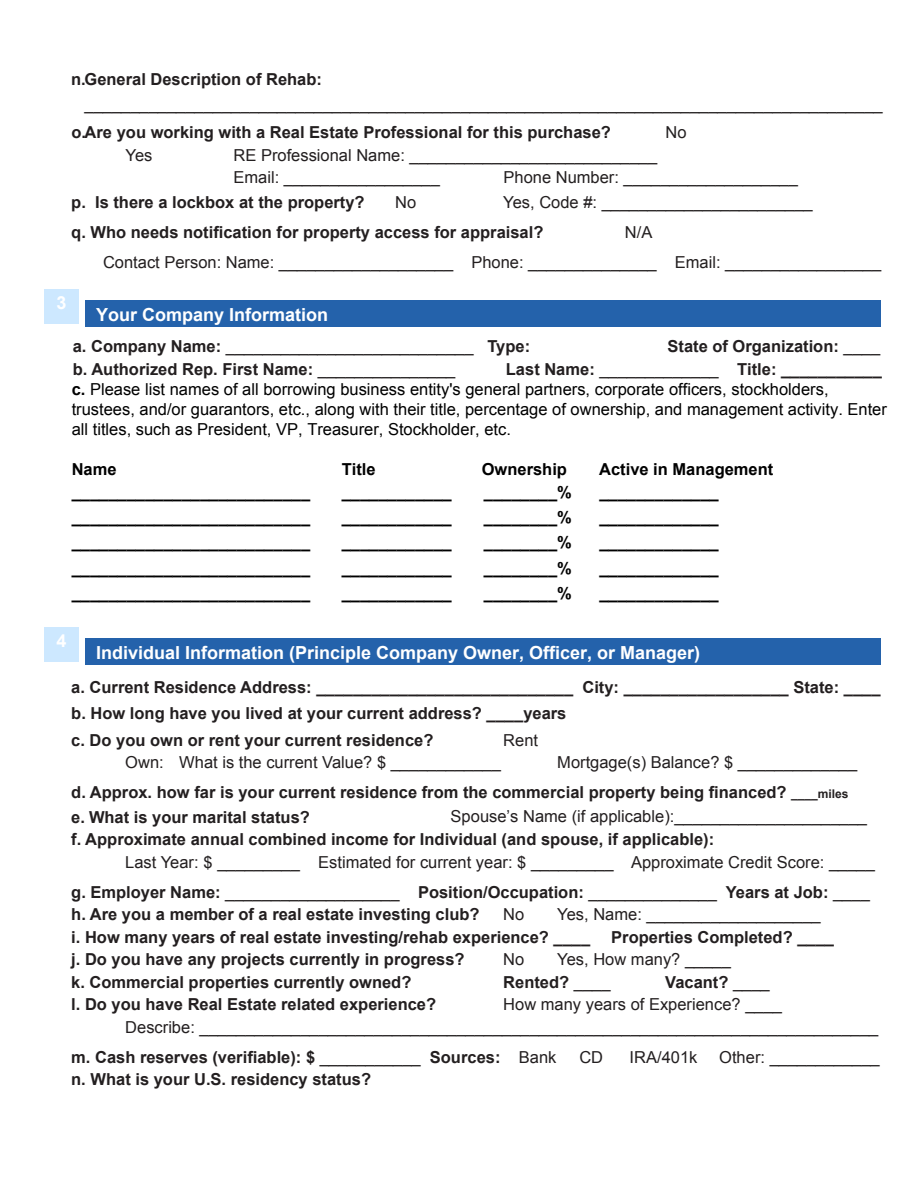
<style>
.page{position:relative;width:918px;height:1188px;background:#fff}
.page>*{position:absolute;margin:0;border:0;box-sizing:border-box;transform-origin:0 0}
.t1{font:700 18px "Arial";color:#fff}
.t2{font:700 18px "Arial";color:#fff}
.t3{font:700 16.5px/30px "Arial";color:#231f20}
.t4{font:16.5px/30px "Arial";color:#231f20}
.t5{font:700 16.5px "Arial";color:#000}
.t6{font:16.5px/19.8px "Arial";color:#000}
.t7{font:16.5px/25.2px "Arial";color:#231f20}
.s1{font-weight:700}
.s2{font-style:inherit}
.s3{font-weight:400}
.s4{font-size:12px}
</style>
<div class="page">
<div style="left:86px;top:300px;width:795px;height:26px;background:#2462ab"></div>
<div style="left:44px;top:289px;width:35px;height:35px;background:#cde8ff"></div>
<div style="left:86px;top:638px;width:795px;height:27px;background:#2462ab"></div>
<div style="left:44px;top:628px;width:35px;height:34px;background:#cde8ff"></div>
<p class="t7" style="left:85px;top:67px;width:800px;text-indent:-13px"><span class="s1">n</span><span class="s1">.</span><span class="s1">General Description of Rehab: </span>_______________________________________________________________________________________</p>
<p class="t3" style="left:72px;top:118px;width:541px"><span class="s2">o</span>.Are you working with a Real Estate Professional for this purchase?</p>
<p class="t4" style="left:666px;top:118px;width:23px">No</p>
<p class="t4" style="left:126px;top:140px;width:28px">Yes</p>
<p class="t4" style="left:234px;top:144px;width:425px;line-height:22.5px">RE Professional Name: ___________________________<br>Email: _________________</p>
<p class="t4" style="left:504px;top:163px;width:296px">Phone Number: ___________________</p>
<p class="t3" style="left:71px;top:188px;width:295px"><span class="s2">p</span>. Is there a lockbox at the property?</p>
<p class="t4" style="left:395px;top:187px;width:23px">No</p>
<p class="t3" style="left:71px;top:188px;width:743px;text-indent:432px"><span class="s3">Yes, Code #: _______________________ </span><span class="s2">q</span>. Who needs notification for property access <span class="s2">for appraisal</span>?</p>
<p class="t4" style="left:103px;top:217px;width:780px;text-indent:522px">N/A<br>Contact Person: Name: ___________________ Phone: ______________ Email: _________________</p>
<p class="t2" style="left:57px;top:291px;width:12px">3</p>
<p class="t1" style="left:96px;top:303px;width:234px">Your Company <span class="s2">Information</span></p>
<p class="t4" style="left:73px;top:332px;width:459px"><span class="s1">a. Company Name:</span> ___________________________ <span class="s1">Type:</span></p>
<p class="t3" style="left:668px;top:332px;width:214px">State of Organization: <span class="s3">____</span></p>
<p class="t3" style="left:73px;top:355px;width:384px">b. Authorized Rep. First Name: <span class="s3">_______________</span></p>
<p class="t3" style="left:506px;top:355px;width:378px">Last Name: <span class="s3">_____________</span> Title: <span class="s2">___________</span></p>
<p class="t6" style="left:72px;top:380px;width:817px"><span class="s1">c.</span> Please list names of all borrowing business entity's general partners, corporate officers, stockholders, trustees, and/or guarantors, etc., along with their title, percentage of ownership, and management activity. Enter all titles, such as President, VP, Treasurer, Stockholder, etc.</p>
<p class="t5" style="left:72px;top:458px;width:46px">Name</p>
<p class="t5" style="left:342px;top:458px;width:35px">Title</p>
<p class="t5" style="left:482px;top:458px;width:87px">Ownership</p>
<p class="t5" style="left:599px;top:458px;width:176px">Active in Management</p>
<p class="t5" style="left:72px;top:481px;width:240px">__________________________</p>
<p class="t5" style="left:342px;top:481px;width:112px">____________</p>
<p class="t5" style="left:484px;top:481px;width:90px">________%</p>
<p class="t5" style="left:599px;top:481px;width:121px">_____________</p>
<p class="t5" style="left:72px;top:507px;width:240px">__________________________</p>
<p class="t5" style="left:342px;top:507px;width:112px">____________</p>
<p class="t5" style="left:484px;top:507px;width:90px">________%</p>
<p class="t5" style="left:599px;top:507px;width:121px">_____________</p>
<p class="t5" style="left:72px;top:532px;width:240px">__________________________</p>
<p class="t5" style="left:342px;top:532px;width:112px">____________</p>
<p class="t5" style="left:484px;top:532px;width:90px">________%</p>
<p class="t5" style="left:599px;top:532px;width:121px">_____________</p>
<p class="t5" style="left:72px;top:557px;width:240px">__________________________</p>
<p class="t5" style="left:342px;top:557px;width:112px">____________</p>
<p class="t5" style="left:484px;top:557px;width:90px">________%</p>
<p class="t5" style="left:599px;top:557px;width:121px">_____________</p>
<p class="t5" style="left:72px;top:582px;width:240px">__________________________</p>
<p class="t5" style="left:342px;top:582px;width:112px">____________</p>
<p class="t5" style="left:484px;top:582px;width:90px">________%</p>
<p class="t5" style="left:599px;top:582px;width:121px">_____________</p>
<p class="t2" style="left:57px;top:629px;width:12px">4</p>
<p class="t1" style="left:96px;top:641px;width:606px"><span class="s2">Individual Information</span> (Principle Company Owner, Officer, or Manager)</p>
<p class="t3" style="left:71px;top:674px;width:811px;line-height:26.7px">a. Current Residence Address: ____________________________ City: __________________ State: ____ b. How long have you lived at your current address? ____years<br>c. Do you own or rent your current residence?</p>
<p class="t4" style="left:503px;top:725px;width:36px">Rent</p>
<p class="t3" style="left:71px;top:748px;width:787px;text-indent:486px"><span class="s3">Mortgage(s) Balance? $ _____________ </span>d. Approx<span class="s2">.</span> how far is your current residence from the <span class="s2">commercial</span> property being financed? <span class="s4">____miles</span></p>
<p class="t3" style="left:71px;top:803px;width:240px">e. What is your marital status?</p>
<p class="t4" style="left:125px;top:748px;width:377px">Own: What is the current Value? $ ____________</p>
<p class="t3" style="left:71px;top:806px;width:797px;line-height:22.8px;text-indent:379px"><span class="s3">Spouse’s Name</span> <span class="s3">(if applicable)</span><span class="s3">:_____________________ </span>f. Approximate annual combined income for Individual (and spouse, if applicable):</p>
<p class="t4" style="left:71px;top:847px;width:805px;text-indent:54px">Last Year: $ _________ Estimated for current year: $ _________ Approximate Credit Score: _____ <span class="s1">g. Employer Name:</span> ___________________ <span class="s1">Position/Occupation:</span> ______________ <span class="s1">Years at Job:</span> ____</p>
<p class="t3" style="left:71px;top:900px;width:410px">h. Are you a member of a real estate investing club?</p>
<p class="t4" style="left:503px;top:900px;width:23px">No</p>
<p class="t4" style="left:557px;top:900px;width:265px">Yes, Name: ___________________</p>
<p class="t3" style="left:71px;top:923px;width:521px">i. How many years of real estate investing/rehab experience? ____</p>
<p class="t3" style="left:611px;top:923px;width:224px">Properties Completed? ____</p>
<p class="t3" style="left:71px;top:945px;width:395px">j. Do you have any projects currently in progress?</p>
<p class="t4" style="left:503px;top:945px;width:23px">No</p>
<p class="t4" style="left:557px;top:945px;width:175px">Yes, How many? _____</p>
<p class="t3" style="left:71px;top:968px;width:342px">k. <span class="s2">Commercial</span> properties currently owned?</p>
<p class="t3" style="left:503px;top:968px;width:109px">Rented? <span class="s3">____</span></p>
<p class="t3" style="left:665px;top:968px;width:106px">Vacant? <span class="s3">____</span></p>
<p class="t3" style="left:71px;top:990px;width:366px">l. Do you have Real Estate related experience?</p>
<p class="t4" style="left:125px;top:993px;width:755px;line-height:22.5px;text-indent:378px">How many years of Experience? ____<br>Describe: __________________________________________________________________________</p>
<p class="t3" style="left:71px;top:1043px;width:487px">m. Cash reserves (verifiable): $ <span class="s3">___________</span> Sources: <span class="s3">Bank</span></p>
<p class="t4" style="left:579px;top:1042px;width:25px">CD</p>
<p class="t4" style="left:630px;top:1042px;width:69px">IRA/401k</p>
<p class="t4" style="left:719px;top:1042px;width:162px">Other: ____________</p>
<p class="t3" style="left:71px;top:1065px;width:301px">n. What is your U.S. residency status?</p>
</div>
